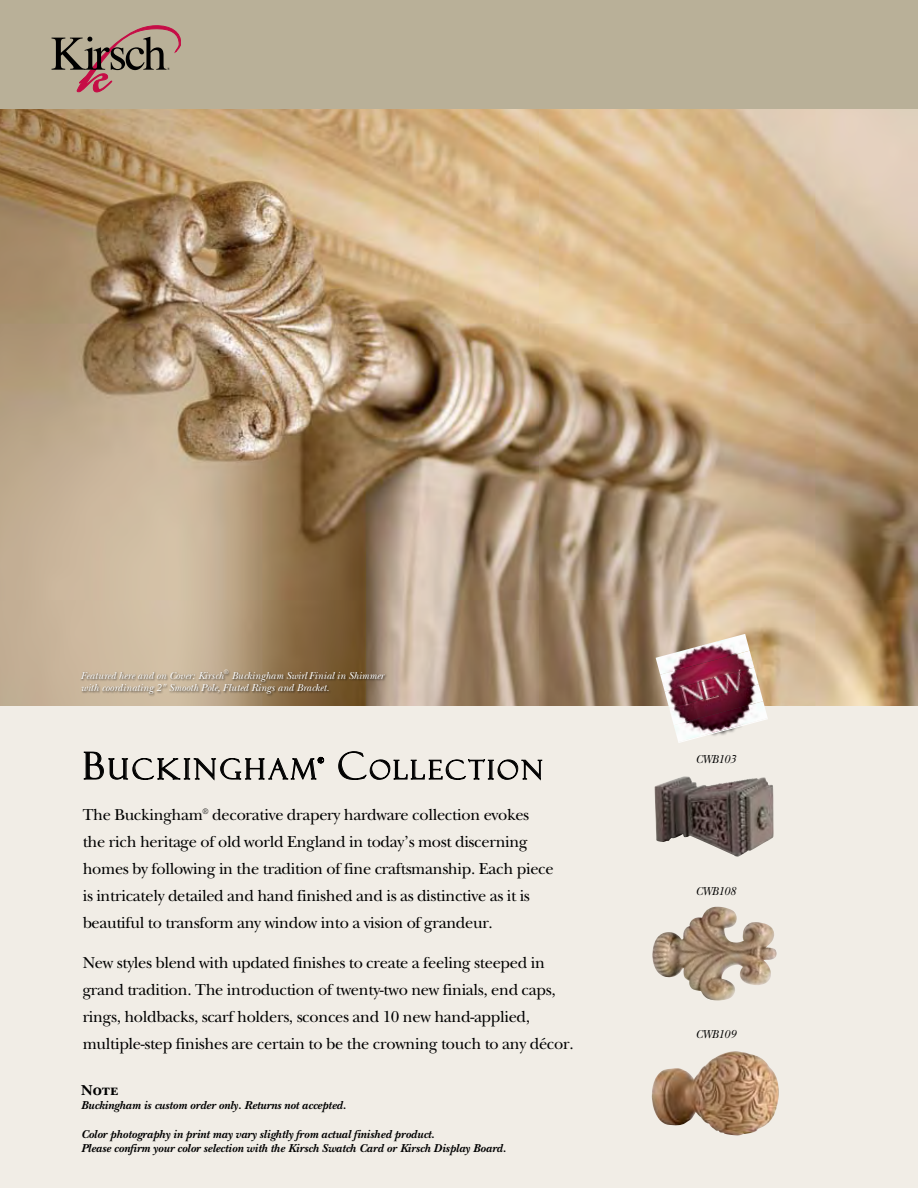
<style>
.page{position:relative;width:918px;height:1188px;background:#fff}
.page>*{position:absolute;margin:0;border:0;box-sizing:border-box;transform-origin:0 0}
.t1{font:28.2px "Felix Titling";letter-spacing:.115em;color:#000}
.t2{font:26.25px "Felix Titling";letter-spacing:.115em;color:#000}
.t3{font:16.5px/27px "New Baskerville";letter-spacing:-.02em;color:#000}
.t4{font:15px "New Baskerville Bold SC";color:#000}
.t5{font:italic 700 12px/14.2px "New Baskerville";color:#000}
.t6{font:italic 12px "New Baskerville";letter-spacing:-.02em;color:#000;scale:.95 1}
.t7{font:italic 10.5px/12px "New Baskerville";color:#fff}
.s1{font-size:37.5px}
</style>
<div class="page">
<div style="left:0;top:100px;width:918px;height:1088px;background:#f1ede6"></div>
<img style="left:0;top:109px;width:918px;height:596px">
<div style="left:0;top:0;width:918px;height:109px;background:#b9b098"></div>
<svg style="left:84px;top:752px;width:240px;height:29px"></svg>
<svg style="left:338px;top:751px;width:204px;height:29px"></svg>
<svg style="left:52px;top:26px;width:129px;height:66px"></svg>
<div style="left:80px;top:669px;width:308px;height:27px;background:#000;opacity:.6"></div>
<img style="left:652px;top:1051px;width:127px;height:84px">
<img style="left:654px;top:776px;width:120px;height:81px">
<img style="left:652px;top:907px;width:119px;height:94px">
<div style="left:668px;top:644px;width:93px;height:93px;background:#000;opacity:.75"></div>
<img style="left:656px;top:634px;width:94px;height:41px">
<img style="left:660px;top:651px;width:94px;height:41px">
<img style="left:665px;top:668px;width:94px;height:40px">
<img style="left:669px;top:684px;width:94px;height:41px">
<img style="left:674px;top:701px;width:94px;height:38px">
<img style="left:678px;top:718px;width:90px;height:25px">
<p class="t7" style="left:81px;top:670px;width:304px">Featured here and on Cover: Kirsch<sup>®</sup> Buckingham Swirl Finial in Shimmer with coordinating 2" Smooth Pole, Fluted Rings and Bracket.</p>
<h1 class="t1" style="left:83px;top:753px;width:235px"><span class="s1">B</span>UCKINGHAM</h1>
<h2 class="t2" style="left:337px;top:755px;width:207px"><span class="s1">C</span>OLLECTION</h2>
<p class="t3" style="left:83px;top:801px;width:473px">The Buckingham<sup>®</sup> decorative drapery hardware collection evokes the rich heritage of old world England in today’s most discerning homes by following in the tradition of fine craftsmanship. Each piece is intricately detailed and hand finished and is as distinctive as it is beautiful to transform any window into a vision of grandeur.</p>
<p class="t3" style="left:83px;top:949px;width:492px">New styles blend with updated finishes to create a feeling steeped in grand tradition. The introduction of twenty-two new finials, end caps, rings, holdbacks, scarf holders, sconces and 10 new hand-applied, multiple-step finishes are certain to be the crowning touch to any décor.</p>
<p class="t4" style="left:81px;top:1082px;width:39px">Note</p>
<p class="t5" style="left:81px;top:1098px;width:267px">Buckingham is custom order only. Returns not accepted.</p>
<p class="t5" style="left:81px;top:1127px;width:427px">Color photography in print may vary slightly from actual finished product.<br>Please confirm your color selection with the Kirsch Swatch Card or Kirsch Display Board.</p>
<p class="t6" style="left:695px;top:752px;width:44px">CWB103</p>
<p class="t6" style="left:695px;top:884px;width:44px">CWB108</p>
<p class="t6" style="left:695px;top:1027px;width:44px">CWB109</p>
</div>
